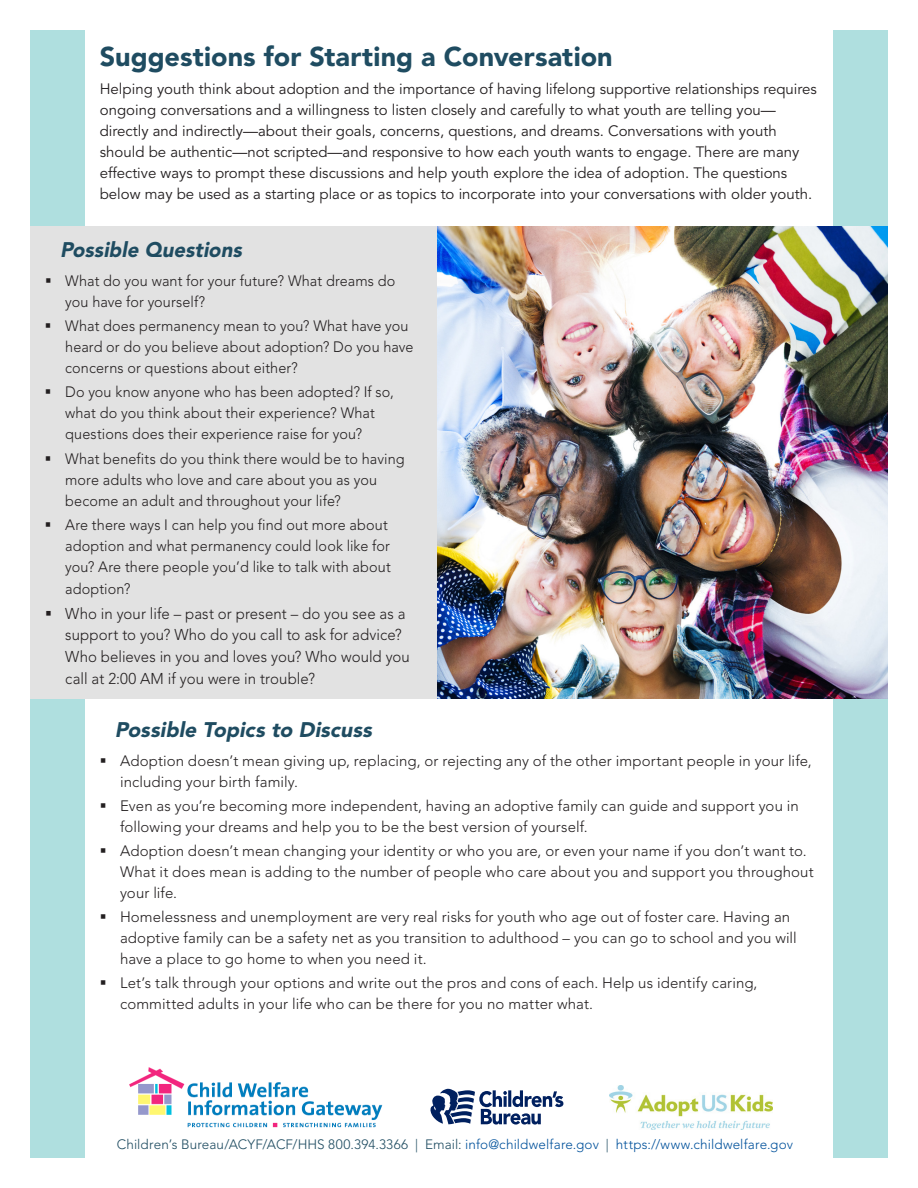
<style>
.page{position:relative;width:918px;height:1188px;background:#fff}
.page>*{position:absolute;margin:0;border:0;box-sizing:border-box;transform-origin:0 0}
.t1{font:900 27px "Avenir";letter-spacing:.005em;color:#1f4c61}
.t2{font:italic 900 21px "Avenir";color:#1f4c61}
.t3{font:italic 900 21px "Avenir";color:#1f4c61;scale:.96 1}
.t4{font:300 15.6px/21.9px "Avenir";letter-spacing:.005em;color:#231f20;scale:.96 1}
.t5{font:300 15px/21px "Avenir";letter-spacing:.005em;color:#231f20}
.t6{font:300 15px/21px "Avenir";letter-spacing:.005em;color:#231f20;scale:.96 1}
.t7{font:15px/21px "Avenir";color:#231f20}
.t8{font:300 13.5px "Avenir";letter-spacing:.01em;color:#1f4c61}
.s1{color:#01519b}
</style>
<div class="page">
<div style="left:30px;top:30px;width:55px;height:1128px;background:#afdfdf"></div>
<div style="left:30px;top:226px;width:803px;height:473px;background:#e2e2e2"></div>
<div style="left:833px;top:30px;width:55px;height:1128px;background:#afdfdf"></div>
<img style="left:437px;top:226px;width:451px;height:473px">
<svg style="left:430px;top:1089px;width:133px;height:36px"></svg>
<img style="left:129px;top:1067px;width:254px;height:61px">
<img style="left:610px;top:1085px;width:163px;height:44px">
<h2 class="t1" style="left:100px;top:40px;width:514px">Suggestions for Starting a Conversation</h2>
<p class="t7" style="left:100px;top:79px;width:719px">Helping youth think about adoption and the importance of having lifelong supportive relationships requires ongoing conversations and a willingness to listen closely and carefully to what youth are telling you— directly and indirectly—about their goals, concerns, questions, and dreams. Conversations with youth should be authentic—not scripted—and responsive to how each youth wants to engage. There are many effective ways to prompt these discussions and help youth explore the idea of adoption. The questions below may be used as a starting place or as topics to incorporate into your conversations with older youth.</p>
<h3 class="t3" style="left:60px;top:237px;width:195px">Possible Questions</h3>
<p class="t6" style="left:65px;top:271px;width:345px">What do you want for your future? What dreams do you have for yourself?</p>
<p class="t6" style="left:65px;top:316px;width:364px">What does permanency mean to you? What have you heard or do you believe about adoption? Do you have concerns or questions about either?</p>
<p class="t6" style="left:65px;top:382px;width:344px">Do you know anyone who has been adopted? If so, what do you think about their experience? What questions does their experience raise for you?</p>
<p class="t6" style="left:65px;top:448px;width:355px">What benefits do you think there would be to having more adults who love and care about you as you become an adult and throughout your life?</p>
<p class="t6" style="left:65px;top:514px;width:341px">Are there ways I can help you find out more about adoption and what permanency could look like for you? Are there people you’d like to talk with about adoption?</p>
<p class="t4" style="left:65px;top:602px;width:361px">Who in your life – past or present – do you see as a support to you? Who do you call to ask for advice?<br>Who believes in you and loves you? Who would you call at 2:00 AM if you were in trouble?</p>
<h3 class="t2" style="left:115px;top:717px;width:263px">Possible Topics to Discuss</h3>
<p class="t5" style="left:120px;top:750px;width:693px">Adoption doesn’t mean giving up, replacing, or rejecting any of the other important people in your life, including your birth family.</p>
<p class="t5" style="left:120px;top:795px;width:680px">Even as you’re becoming more independent, having an adoptive family can guide and support you in following your dreams and help you to be the best version of yourself.</p>
<p class="t5" style="left:120px;top:840px;width:695px">Adoption doesn’t mean changing your identity or who you are, or even your name if you don’t want to.<br>What it does mean is adding to the number of people who care about you and support you throughout your life.</p>
<p class="t5" style="left:120px;top:906px;width:678px">Homelessness and unemployment are very real risks for youth who age out of foster care. Having an adoptive family can be a safety net as you transition to adulthood – you can go to school and you will have a place to go home to when you need it.</p>
<p class="t5" style="left:120px;top:972px;width:639px">Let’s talk through your options and write out the pros and cons of each. Help us identify caring, committed adults in your life who can be there for you no matter what.</p>
<p class="t8" style="left:117px;top:1136px;width:678px">Children’s Bureau/ACYF/ACF/HHS 800.394.3366 | Email: <span class="s1">info@childwelfare.gov</span> | <span class="s1">https://www.childwelfare.gov</span></p>
</div>
